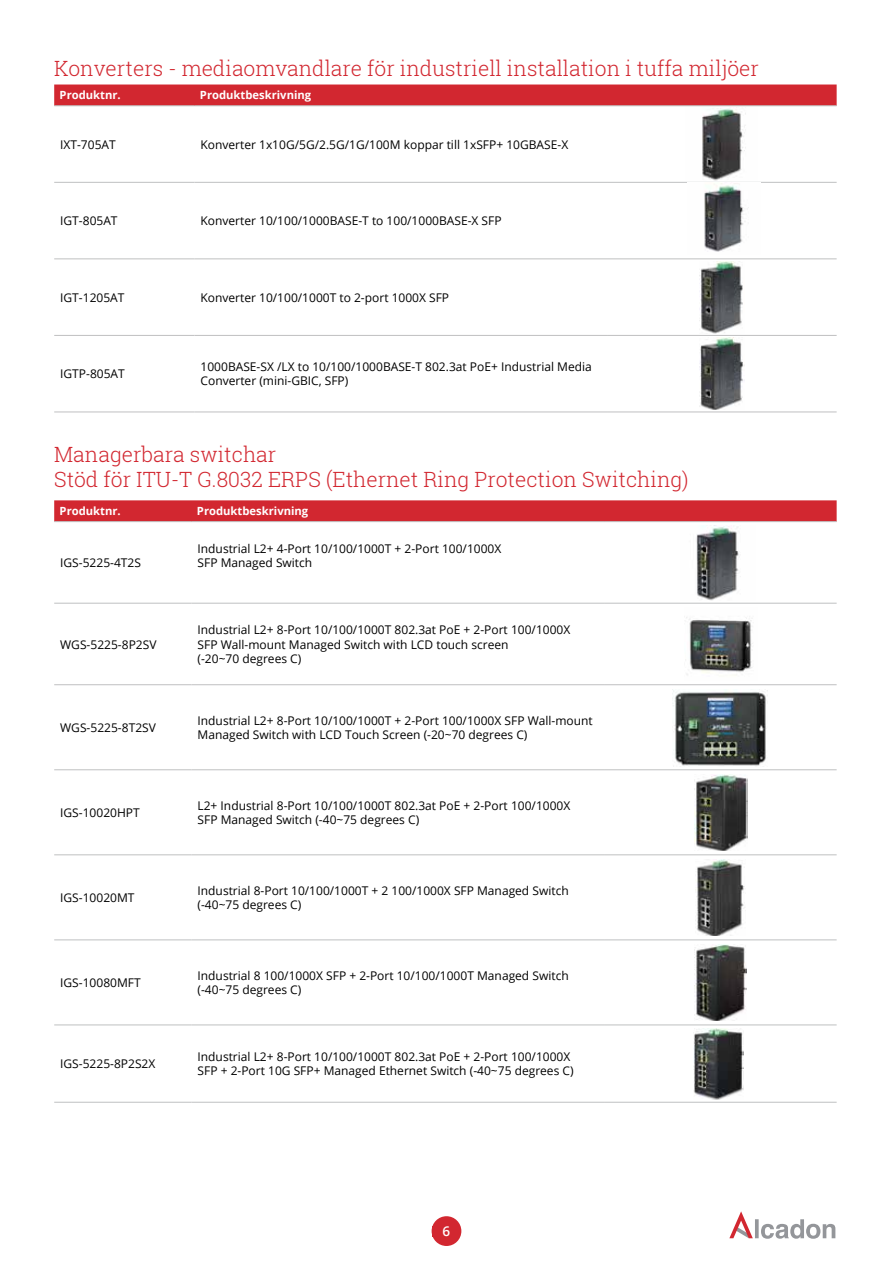
<style>
.page{position:relative;width:893px;height:1263px;background:#fff}
.page>*{position:absolute;margin:0;border:0;box-sizing:border-box;transform-origin:0 0}
.t1{font:300 21px/25.2px "Roboto Slab";color:#d22730}
.t2{font:600 13.5px "Open Sans";color:#fff}
.t3{font:12px/14.4px "Open Sans";color:#000}
.t4{font:700 11.25px "Open Sans";color:#fff}
</style>
<div class="page">
<div style="left:432px;top:1216px;width:29px;height:30px;background:#d22730;border-radius:50%"></div>
<svg style="left:729px;top:1211px;width:106px;height:28px"></svg>
<div style="left:54px;top:85px;width:783px;height:20px;background:#d22730"></div>
<hr style="left:54px;top:105px;width:141px;height:1px;background:#bfc0c1">
<hr style="left:195px;top:105px;width:412px;height:1px;background:#bfc0c1">
<hr style="left:607px;top:105px;width:230px;height:1px;background:#bfc0c1">
<hr style="left:54px;top:182px;width:141px;height:1px;background:#bfc0c1">
<hr style="left:195px;top:182px;width:412px;height:1px;background:#bfc0c1">
<hr style="left:607px;top:182px;width:230px;height:1px;background:#bfc0c1">
<hr style="left:54px;top:258px;width:141px;height:1px;background:#bfc0c1">
<hr style="left:195px;top:258px;width:412px;height:1px;background:#bfc0c1">
<hr style="left:607px;top:258px;width:230px;height:1px;background:#bfc0c1">
<hr style="left:54px;top:335px;width:141px;height:1px;background:#bfc0c1">
<hr style="left:195px;top:335px;width:412px;height:1px;background:#bfc0c1">
<hr style="left:607px;top:335px;width:230px;height:1px;background:#bfc0c1">
<hr style="left:54px;top:412px;width:141px;height:1px;background:#bfc0c1">
<hr style="left:195px;top:412px;width:412px;height:1px;background:#bfc0c1">
<hr style="left:607px;top:412px;width:230px;height:1px;background:#bfc0c1">
<img style="left:702px;top:108px;width:44px;height:72px">
<img style="left:704px;top:183px;width:45px;height:69px">
<img style="left:700px;top:261px;width:43px;height:72px">
<img style="left:700px;top:338px;width:45px;height:72px">
<div style="left:54px;top:500px;width:783px;height:21px;background:#d22730"></div>
<hr style="left:54px;top:521px;width:138px;height:1px;background:#bfc0c1">
<hr style="left:192px;top:521px;width:412px;height:1px;background:#bfc0c1">
<hr style="left:604px;top:521px;width:233px;height:1px;background:#bfc0c1">
<hr style="left:54px;top:603px;width:138px;height:1px;background:#bfc0c1">
<hr style="left:192px;top:603px;width:412px;height:1px;background:#bfc0c1">
<hr style="left:604px;top:603px;width:233px;height:1px;background:#bfc0c1">
<hr style="left:54px;top:684px;width:138px;height:1px;background:#bfc0c1">
<hr style="left:192px;top:684px;width:412px;height:1px;background:#bfc0c1">
<hr style="left:604px;top:684px;width:233px;height:1px;background:#bfc0c1">
<hr style="left:54px;top:769px;width:138px;height:1px;background:#bfc0c1">
<hr style="left:192px;top:769px;width:412px;height:1px;background:#bfc0c1">
<hr style="left:604px;top:769px;width:233px;height:1px;background:#bfc0c1">
<hr style="left:54px;top:854px;width:138px;height:1px;background:#bfc0c1">
<hr style="left:192px;top:854px;width:412px;height:1px;background:#bfc0c1">
<hr style="left:604px;top:854px;width:233px;height:1px;background:#bfc0c1">
<hr style="left:54px;top:939px;width:138px;height:1px;background:#bfc0c1">
<hr style="left:192px;top:939px;width:412px;height:1px;background:#bfc0c1">
<hr style="left:604px;top:939px;width:233px;height:1px;background:#bfc0c1">
<hr style="left:54px;top:1024px;width:138px;height:1px;background:#bfc0c1">
<hr style="left:192px;top:1024px;width:412px;height:1px;background:#bfc0c1">
<hr style="left:604px;top:1024px;width:233px;height:1px;background:#bfc0c1">
<hr style="left:54px;top:1102px;width:138px;height:1px;background:#bfc0c1">
<hr style="left:192px;top:1102px;width:412px;height:1px;background:#bfc0c1">
<hr style="left:604px;top:1102px;width:233px;height:1px;background:#bfc0c1">
<img style="left:696px;top:525px;width:43px;height:76px">
<img style="left:686px;top:617px;width:67px;height:59px">
<img style="left:672px;top:690px;width:96px;height:76px">
<img style="left:694px;top:774px;width:53px;height:76px">
<img style="left:695px;top:859px;width:50px;height:77px">
<img style="left:694px;top:944px;width:53px;height:77px">
<img style="left:693px;top:1028px;width:51px;height:72px">
<h1 class="t1" style="left:54px;top:55px;width:706px">Konverters - mediaomvandlare för industriell installation i tuffa miljöer</h1>
<p class="t4" style="left:60px;top:87px;width:63px">Produktnr.</p>
<p class="t4" style="left:200px;top:87px;width:113px">Produktbeskrivning</p>
<p class="t3" style="left:60px;top:137px;width:57px">IXT-705AT</p>
<p class="t3" style="left:201px;top:137px;width:369px">Konverter 1x10G/5G/2.5G/1G/100M koppar till 1xSFP+ 10GBASE-X</p>
<p class="t3" style="left:60px;top:213px;width:59px">IGT-805AT</p>
<p class="t3" style="left:201px;top:213px;width:303px">Konverter 10/100/1000BASE-T to 100/1000BASE-X SFP</p>
<p class="t3" style="left:60px;top:290px;width:66px">IGT-1205AT</p>
<p class="t3" style="left:201px;top:290px;width:250px">Konverter 10/100/1000T to 2-port 1000X SFP</p>
<p class="t3" style="left:60px;top:366px;width:66px">IGTP-805AT</p>
<p class="t3" style="left:201px;top:359px;width:393px">1000BASE-SX /LX to 10/100/1000BASE-T 802.3at PoE+ Industrial Media<br>Converter (mini-GBIC, SFP)</p>
<h1 class="t1" style="left:54px;top:441px;width:636px">Managerbara switchar<br>Stöd för ITU-T G.8032 ERPS (Ethernet Ring Protection Switching)</h1>
<p class="t4" style="left:60px;top:503px;width:63px">Produktnr.</p>
<p class="t4" style="left:197px;top:503px;width:113px">Produktbeskrivning</p>
<p class="t3" style="left:60px;top:555px;width:82px">IGS-5225-4T2S</p>
<p class="t3" style="left:60px;top:637px;width:98px">WGS-5225-8P2SV</p>
<p class="t3" style="left:198px;top:541px;width:305px">Industrial L2+ 4-Port 10/100/1000T + 2-Port 100/1000X<br>SFP Managed Switch</p>
<p class="t3" style="left:198px;top:622px;width:374px">Industrial L2+ 8-Port 10/100/1000T 802.3at PoE + 2-Port 100/1000X<br>SFP Wall-mount Managed Switch with LCD touch screen<br>(-20~70 degrees C)</p>
<p class="t3" style="left:60px;top:720px;width:97px">WGS-5225-8T2SV</p>
<p class="t3" style="left:198px;top:713px;width:397px">Industrial L2+ 8-Port 10/100/1000T + 2-Port 100/1000X SFP Wall-mount<br>Managed Switch with LCD Touch Screen (-20~70 degrees C)</p>
<p class="t3" style="left:60px;top:805px;width:81px">IGS-10020HPT</p>
<p class="t3" style="left:198px;top:798px;width:374px">L2+ Industrial 8-Port 10/100/1000T 802.3at PoE + 2-Port 100/1000X<br>SFP Managed Switch (-40~75 degrees C)</p>
<p class="t3" style="left:60px;top:890px;width:76px">IGS-10020MT</p>
<p class="t3" style="left:198px;top:883px;width:373px">Industrial 8-Port 10/100/1000T + 2 100/1000X SFP Managed Switch (-40~75 degrees C)</p>
<p class="t3" style="left:60px;top:975px;width:82px">IGS-10080MFT</p>
<p class="t3" style="left:198px;top:968px;width:373px">Industrial 8 100/1000X SFP + 2-Port 10/100/1000T Managed Switch (-40~75 degrees C)</p>
<p class="t3" style="left:60px;top:1056px;width:97px">IGS-5225-8P2S2X</p>
<p class="t3" style="left:198px;top:1049px;width:378px">Industrial L2+ 8-Port 10/100/1000T 802.3at PoE + 2-Port 100/1000X<br>SFP + 2-Port 10G SFP+ Managed Ethernet Switch (-40~75 degrees C)</p>
<p class="t2" style="left:442px;top:1222px;width:9px">6</p>
</div>
